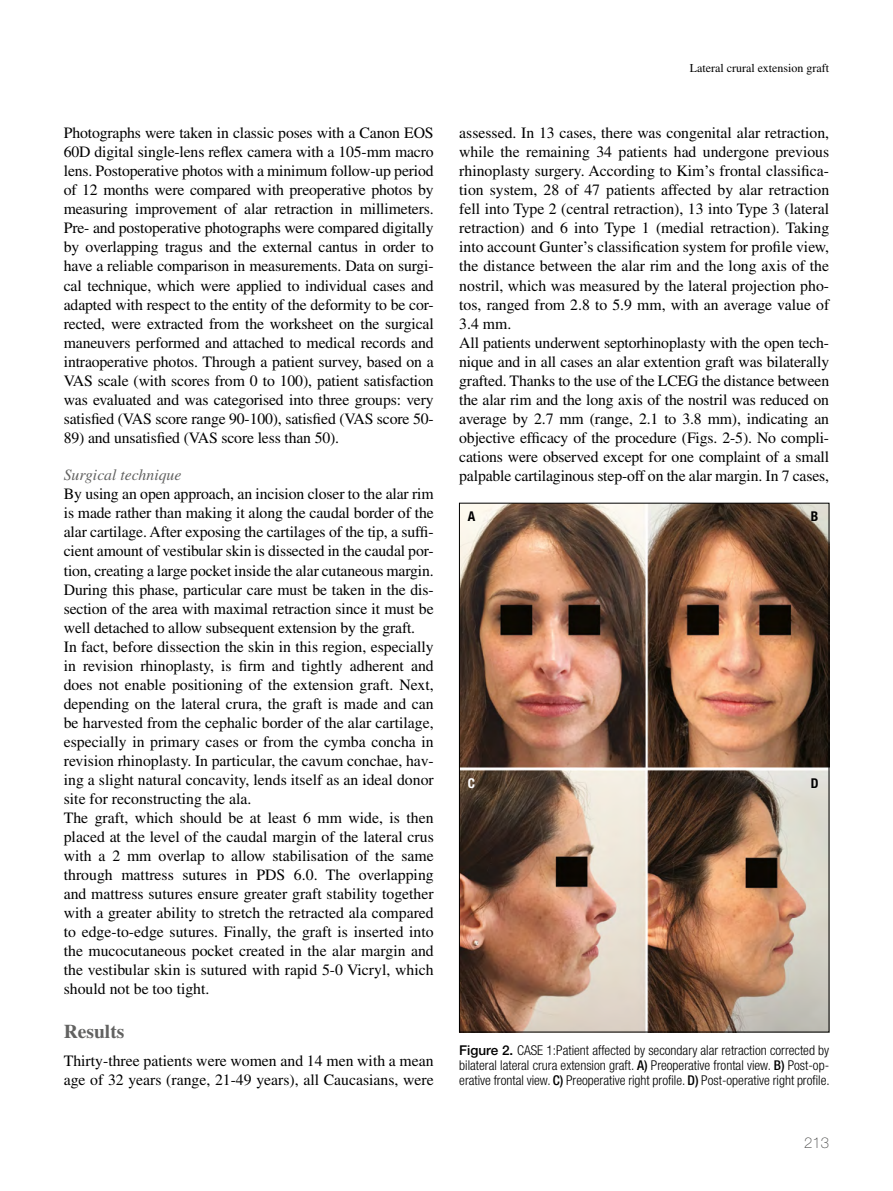
<style>
.page{position:relative;width:893px;height:1191px;background:#fff}
.page>*{position:absolute;margin:0;border:0;box-sizing:border-box;transform-origin:0 0}
.t1{font:700 19.5px "Times LT Std";color:#626261}
.t2{font:15.75px/19px "Times LT Std";color:#000}
.t3{font:italic 15.75px "Times LT Std";color:#626261}
.t4{font:100 15px "Helvetica Neue LT Std";color:#484847}
.t5{font:300 condensed 13.5px/15px "Helvetica Neue LT Std";color:#000;text-align:justify}
.t6{font:700 condensed 13.5px "Helvetica Neue LT Std";color:#000}
.t7{font:700 condensed 13.5px "Helvetica Neue LT Std";color:#fff}
.t8{font:12px "Times LT Std";color:#000}
.s1{font-weight:500;font-stretch:normal}
.s2{font-weight:500}
</style>
<div class="page">
<img style="left:461px;top:505px;width:366px;height:525px">
<p class="t2" style="left:64px;top:123px;width:371px;text-align:justify">Photographs were taken in classic poses with a Canon EOS 60D digital single-lens reflex camera with a 105-mm macro lens. Postoperative photos with a minimum follow-up period of 12 months were compared with preoperative photos by measuring improvement of alar retraction in millimeters.<br>Pre- and postoperative photographs were compared digitally by overlapping tragus and the external cantus in order to have a reliable comparison in measurements. Data on surgi&shy;cal technique, which were applied to individual cases and adapted with respect to the entity of the deformity to be cor&shy;rected, were extracted from the worksheet on the surgical maneuvers performed and attached to medical records and intraoperative photos. Through a patient survey, based on a VAS scale (with scores from 0 to 100), patient satisfaction was evaluated and was categorised into three groups: very satisfied (VAS score range 90-100), satisfied (VAS score 50-</p>
<p class="t2" style="left:64px;top:428px;width:277px">89) and unsatisfied (VAS score less than 50).</p>
<p class="t3" style="left:64px;top:466px;width:119px">Surgical technique</p>
<p class="t2" style="left:64px;top:484px;width:371px">By using an open approach, an incision closer to the alar rim is made rather than making it along the caudal border of the alar cartilage. After exposing the cartilages of the tip, a suffi&shy;cient amount of vestibular skin is dissected in the caudal por&shy;tion, creating a large pocket inside the alar cutaneous margin.<br>During this phase, particular care must be taken in the dis&shy;section of the area with maximal retraction since it must be well detached to allow subsequent extension by the graft.<br>In fact, before dissection the skin in this region, especially in revision rhinoplasty, is firm and tightly adherent and does not enable positioning of the extension graft. Next, depending on the lateral crura, the graft is made and can be harvested from the cephalic border of the alar cartilage, especially in primary cases or from the cymba concha in revision rhinoplasty. In particular, the cavum conchae, hav&shy;ing a slight natural concavity, lends itself as an ideal donor site for reconstructing the ala.<br>The graft, which should be at least 6 mm wide, is then placed at the level of the caudal margin of the lateral crus with a 2 mm overlap to allow stabilisation of the same through mattress sutures in PDS 6.0. The overlapping and mattress sutures ensure greater graft stability together with a greater ability to stretch the retracted ala compared to edge-to-edge sutures. Finally, the graft is inserted into the mucocutaneous pocket created in the alar margin and the vestibular skin is sutured with rapid 5-0 Vicryl, which should not be too tight.</p>
<p class="t1" style="left:64px;top:1019px;width:62px">Results</p>
<p class="t2" style="left:64px;top:1050px;width:371px">Thirty-three patients were women and 14 men with a mean age of 32 years (range, 21-49 years), all Caucasians, were</p>
<p class="t8" style="left:690px;top:61px;width:141px">Lateral crural extension graft</p>
<p class="t2" style="left:459px;top:123px;width:371px">assessed. In 13 cases, there was congenital alar retraction, while the remaining 34 patients had undergone previous rhinoplasty surgery. According to Kim’s frontal classifica&shy;tion system, 28 of 47 patients affected by alar retraction fell into Type 2 (central retraction), 13 into Type 3 (lateral retraction) and 6 into Type 1 (medial retraction). Taking into account Gunter’s classification system for profile view, the distance between the alar rim and the long axis of the nostril, which was measured by the lateral projection pho&shy;tos, ranged from 2.8 to 5.9 mm, with an average value of 3.4 mm.<br>All patients underwent septorhinoplasty with the open tech&shy;nique and in all cases an alar extention graft was bilaterally grafted. Thanks to the use of the LCEG the distance between the alar rim and the long axis of the nostril was reduced on average by 2.7 mm (range, 2.1 to 3.8 mm), indicating an objective efficacy of the procedure (Figs. 2-5). No compli&shy;cations were observed except for one complaint of a small palpable cartilaginous step-off on the alar margin. In 7 cases,</p>
<p class="t6" style="left:468px;top:508px;width:9px">A</p>
<p class="t7" style="left:468px;top:775px;width:9px">C</p>
<p class="t6" style="left:811px;top:508px;width:9px">B</p>
<p class="t6" style="left:811px;top:775px;width:9px">D</p>
<p class="t5" style="left:459px;top:1042px;width:372px"><span class="s1">Figure 2.</span> CASE 1:Patient affected by secondary alar retraction corrected by bilateral lateral crura extension graft. <span class="s2">A)</span> Preoperative frontal view. <span class="s2">B)</span> Post-op&shy;erative frontal view. <span class="s2">C)</span> Preoperative right profile. <span class="s2">D)</span> Post-operative right profile.</p>
<p class="t4" style="left:804px;top:1134px;width:27px">213</p>
</div>
